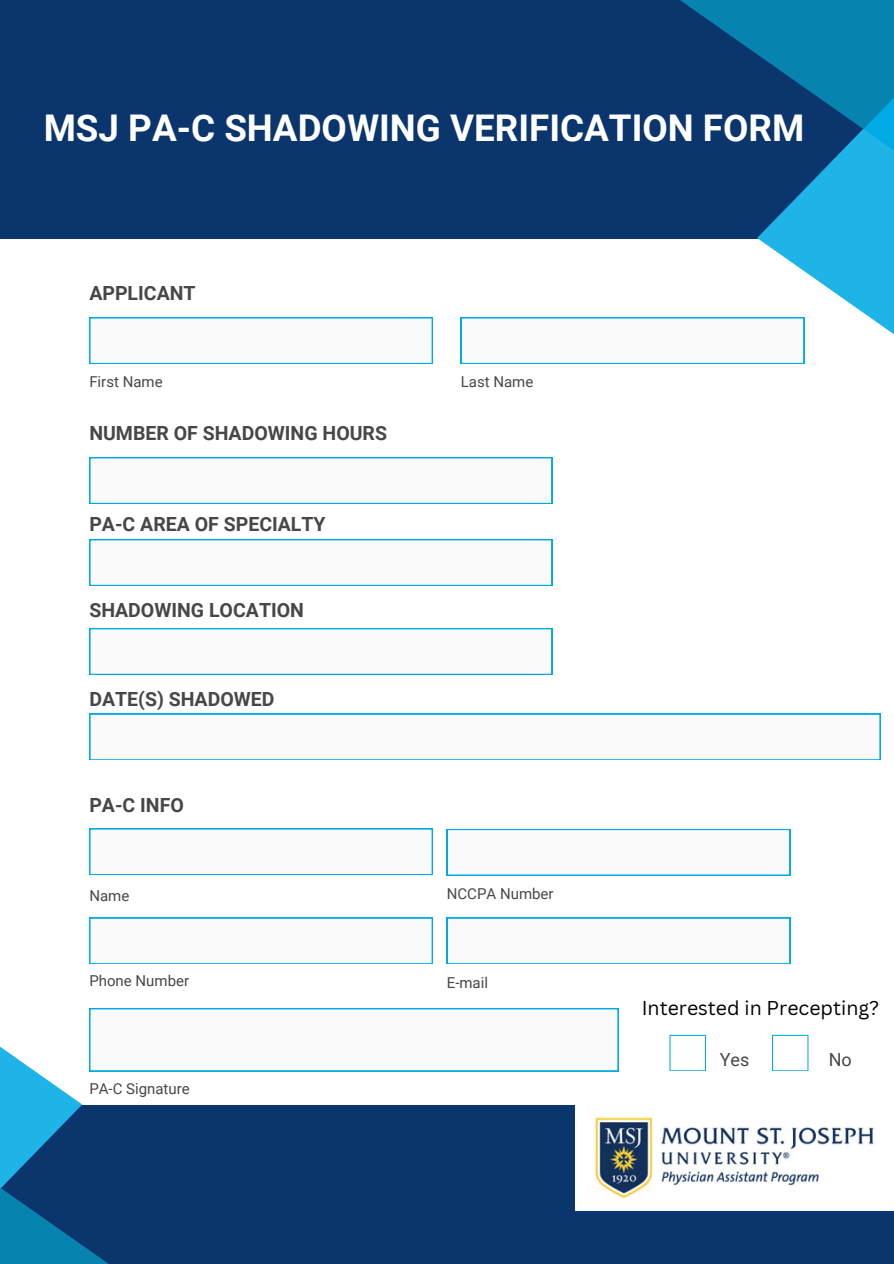
<style>
.page{position:relative;width:894px;height:1264px;background:#fff}
.page>*{position:absolute;margin:0;border:0;box-sizing:border-box;transform-origin:0 0}
.t1{font:700 36.75px "Roboto";color:#fff}
.t2{font:700 19.5px "Roboto";color:#474747}
.t3{font:19.5px "Canva Sans";color:#000}
.t4{font:18px "Roboto";color:#474747}
.t5{font:15px "Roboto";color:#474747}
</style>
<div class="page">
<div style="left:0;top:0;width:893px;height:238px;background:#0b356d"></div>
<div style="left:89px;top:317px;width:343px;height:47px;background:#00aae5"></div>
<div style="left:90px;top:318px;width:342px;height:45px;background:#fafafa"></div>
<div style="left:89px;top:828px;width:343px;height:47px;background:#00aae5"></div>
<div style="left:90px;top:829px;width:342px;height:45px;background:#fafafa"></div>
<svg style="left:447px;top:829px;width:343px;height:46px"></svg>
<div style="left:89px;top:457px;width:463px;height:47px;background:#00aae5"></div>
<div style="left:90px;top:458px;width:462px;height:45px;background:#fafafa"></div>
<svg style="left:461px;top:0;width:432px;height:364px"></svg>
<div style="left:0;top:1104px;width:893px;height:159px;background:#0b356d"></div>
<div style="left:89px;top:539px;width:463px;height:47px;background:#00aae5"></div>
<div style="left:90px;top:540px;width:462px;height:45px;background:#fafafa"></div>
<div style="left:89px;top:628px;width:463px;height:47px;background:#00aae5"></div>
<div style="left:90px;top:629px;width:462px;height:45px;background:#fafafa"></div>
<svg style="left:89px;top:713px;width:791px;height:47px"></svg>
<img style="left:807px;top:1104px;width:85px;height:106px">
<svg style="left:0;top:917px;width:807px;height:346px"></svg>
<h2 class="t1" style="left:44px;top:106px;width:761px">MSJ PA-C SHADOWING VERIFICATION FORM</h2>
<p class="t2" style="left:89px;top:282px;width:108px">APPLICANT</p>
<h2 class="t5" style="left:89px;top:373px;width:75px">First Name</h2>
<h2 class="t5" style="left:460px;top:373px;width:74px">Last Name</h2>
<p class="t2" style="left:89px;top:422px;width:299px">NUMBER OF SHADOWING HOURS</p>
<p class="t2" style="left:89px;top:513px;width:238px">PA-C AREA OF SPECIALTY</p>
<p class="t2" style="left:89px;top:599px;width:216px">SHADOWING LOCATION</p>
<p class="t2" style="left:89px;top:687px;width:187px">DATE(S) SHADOWED</p>
<p class="t2" style="left:89px;top:794px;width:96px">PA-C INFO</p>
<h2 class="t5" style="left:89px;top:886px;width:41px">Name</h2>
<h2 class="t5" style="left:446px;top:885px;width:108px">NCCPA Number</h2>
<p class="t5" style="left:89px;top:972px;width:101px">Phone Number</p>
<p class="t5" style="left:446px;top:973px;width:43px">E-mail</p>
<h2 class="t5" style="left:89px;top:1079px;width:102px">PA-C Signature</h2>
<h3 class="t3" style="left:641px;top:994px;width:239px">Interested in Precepting?</h3>
<p class="t4" style="left:719px;top:1049px;width:31px">Yes</p>
<p class="t4" style="left:828px;top:1049px;width:25px">No</p>
</div>
